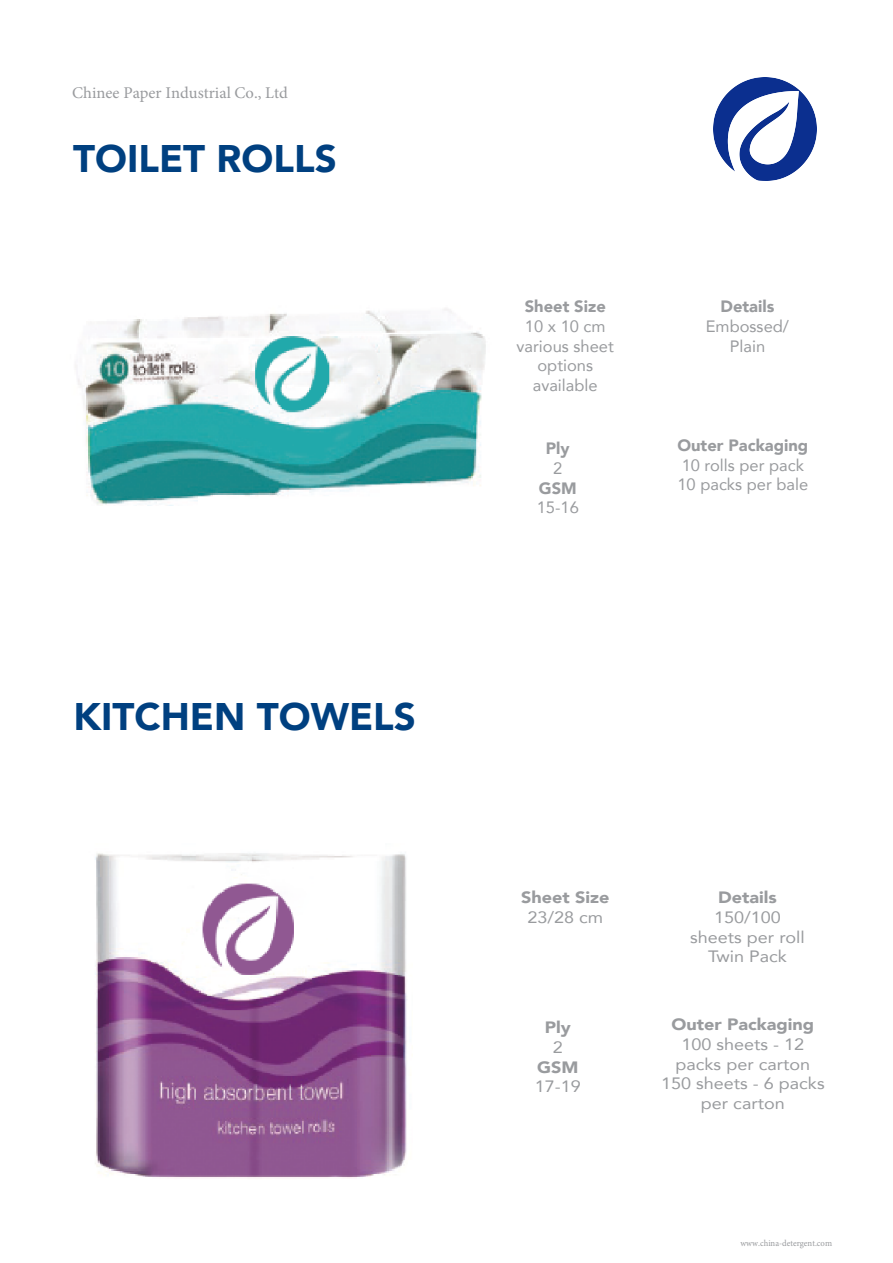
<style>
.page{position:relative;width:893px;height:1263px;background:#fff}
.page>*{position:absolute;margin:0;border:0;box-sizing:border-box;transform-origin:0 0}
.t1{font:900 38.4px "Avenir";color:#004080}
.t2{font:16.35px/19.6px "Avenir";color:#999b9e;text-align:center;scale:1.1 1}
.t3{font:16.35px/19.6px "Avenir";color:#999b9e;text-align:center}
.t4{font:900 16.35px "Avenir";color:#999b9e}
.t5{font:900 16.35px "Avenir";color:#999b9e;scale:1.1 1}
.t6{font:16.35px "Minion Pro";color:#999b9e}
.t7{font:9px "Minion Pro";color:#999b9e;scale:.96 1}
</style>
<div class="page">
<img style="left:713px;top:77px;width:104px;height:104px">
<img style="left:75px;top:308px;width:411px;height:198px">
<img style="left:95px;top:853px;width:312px;height:325px">
<p class="t6" style="left:72px;top:81px;width:217px">Chinee Paper Industrial Co., Ltd</p>
<h1 class="t1" style="left:73px;top:126px;width:265px">TOILET ROLLS</h1>
<h1 class="t1" style="left:73px;top:684px;width:344px">KITCHEN TOWELS</h1>
<p class="t4" style="left:525px;top:292px;width:83px">Sheet Size</p>
<p class="t3" style="left:517px;top:316px;width:99px">10 x 10 cm various sheet options available</p>
<p class="t4" style="left:546px;top:434px;width:25px">Ply</p>
<p class="t3" style="left:553px;top:458px;width:11px">2</p>
<p class="t4" style="left:539px;top:474px;width:39px">GSM</p>
<p class="t3" style="left:537px;top:497px;width:44px">15-16</p>
<p class="t4" style="left:720px;top:292px;width:55px">Details</p>
<p class="t3" style="left:706px;top:316px;width:85px">Embossed/<br>Plain</p>
<p class="t4" style="left:677px;top:431px;width:132px">Outer Packaging</p>
<p class="t3" style="left:677px;top:455px;width:132px;text-align:left">10 rolls per pack<br>10 packs per bale</p>
<p class="t5" style="left:521px;top:883px;width:82px">Sheet Size</p>
<p class="t2" style="left:527px;top:907px;width:70px">23/28 cm</p>
<p class="t5" style="left:545px;top:1014px;width:25px">Ply</p>
<p class="t2" style="left:553px;top:1037px;width:11px">2</p>
<p class="t5" style="left:537px;top:1053px;width:39px">GSM</p>
<p class="t2" style="left:535px;top:1076px;width:43px">17-19</p>
<p class="t5" style="left:718px;top:883px;width:55px">Details</p>
<p class="t2" style="left:690px;top:907px;width:106px">150/100 sheets per roll<br>Twin Pack</p>
<p class="t5" style="left:671px;top:1011px;width:131px">Outer Packaging</p>
<p class="t2" style="left:661px;top:1034px;width:150px">100 sheets - 12 packs per carton<br>150 sheets - 6 packs per carton</p>
<p class="t7" style="left:740px;top:1237px;width:97px">www.china-detergent.com</p>
</div>
